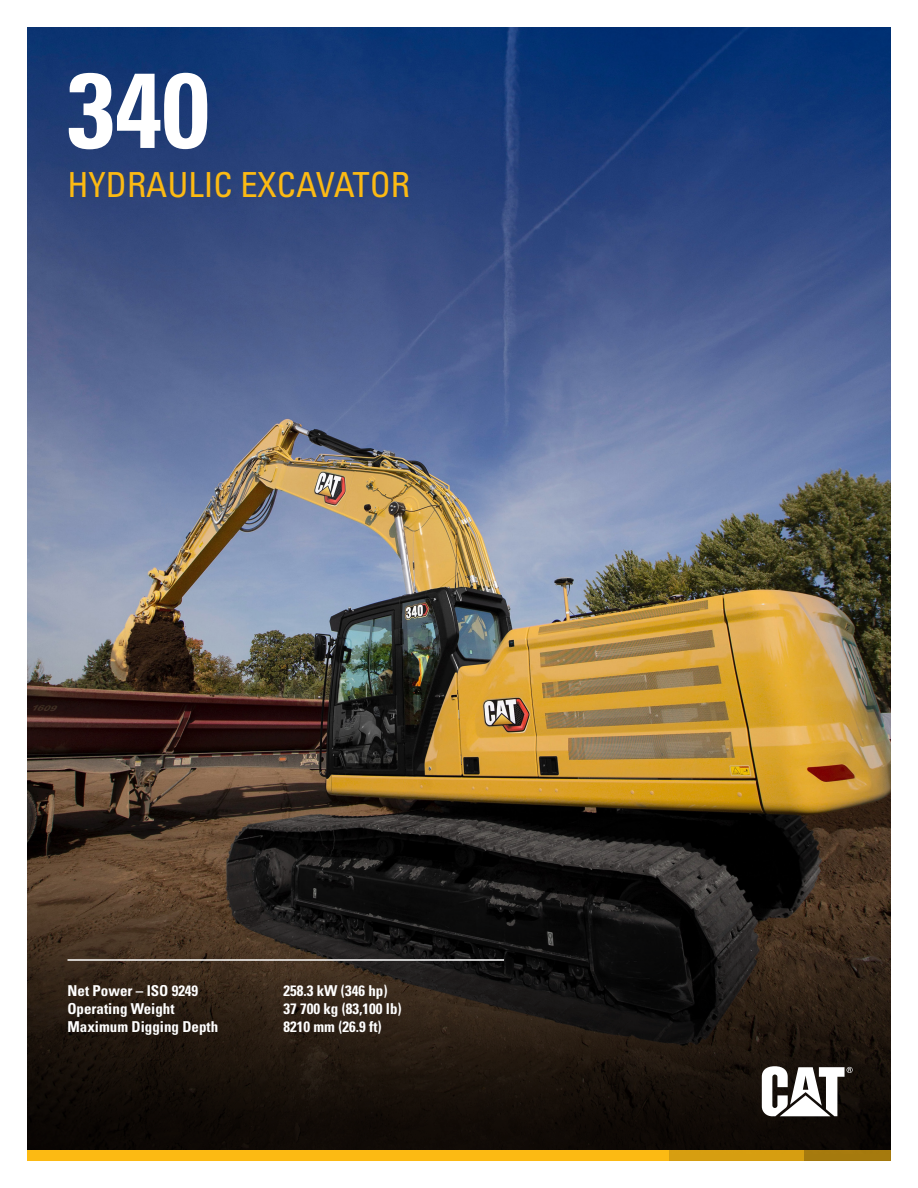
<style>
.page{position:relative;width:918px;height:1188px;background:#fff}
.page>*{position:absolute;margin:0;border:0;box-sizing:border-box;transform-origin:0 0}
.Model{font:106.2px "Univers LTCYR 67 Bold Cond";color:#fff}
.Machine_Family{font:condensed 34.5px "Univers LTCYR 57";color:#fcba13}
.Front_Cover_-_Table{font:15px "Univers LTCYR 67 Bold Cond";color:#fff}
</style>
<div class="page">
<img style="left:27px;top:27px;width:864px;height:418px">
<img style="left:27px;top:445px;width:864px;height:706px">
<div style="left:27px;top:1151px;width:641px;height:10px;background:#fcba13"></div>
<div style="left:667px;top:1151px;width:137px;height:10px;background:#d69e11"></div>
<div style="left:804px;top:1151px;width:87px;height:10px;background:#a57a0e"></div>
<svg style="left:762px;top:1066px;width:91px;height:50px"></svg>
<hr style="left:68px;top:959px;width:436px;height:2px;background:#fff">
<p class="Model" style="left:68px;top:45px;width:143px">340</p>
<p class="Machine_Family" style="left:68px;top:163px;width:344px">HYDRAULIC EXCAVATOR</p>
<p class="Front_Cover_-_Table" style="left:68px;top:981px;width:132px">Net Power – ISO 9249</p>
<p class="Front_Cover_-_Table" style="left:284px;top:981px;width:106px">258.3 kW (346 hp)</p>
<p class="Front_Cover_-_Table" style="left:68px;top:999px;width:109px">Operating Weight</p>
<p class="Front_Cover_-_Table" style="left:284px;top:999px;width:120px">37 700 kg (83,100 lb)</p>
<p class="Front_Cover_-_Table" style="left:68px;top:1017px;width:152px">Maximum Digging Depth</p>
<p class="Front_Cover_-_Table" style="left:284px;top:1017px;width:100px">8210 mm (26.9 ft)</p>
</div>
